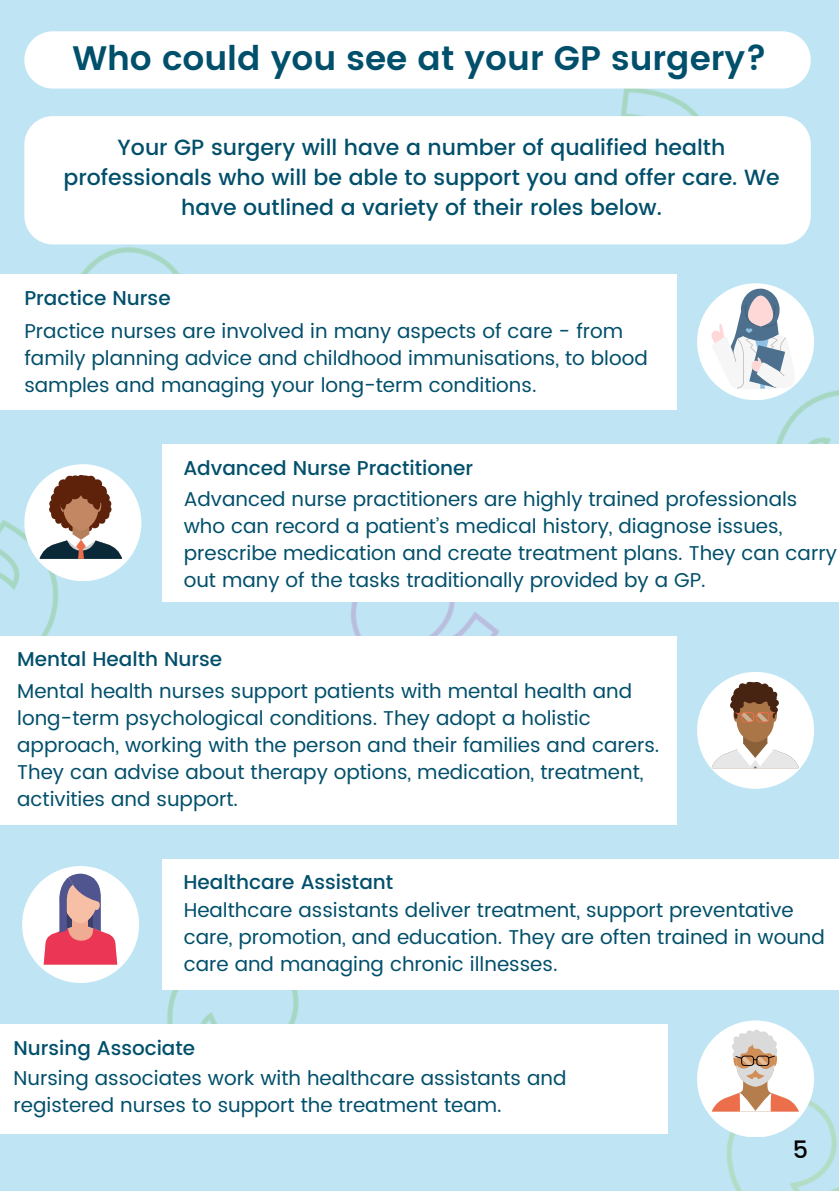
<style>
.page{position:relative;width:839px;height:1191px;background:#fff}
.page>*{position:absolute;margin:0;border:0;box-sizing:border-box;transform-origin:0 0}
.t1{font:600 34px "Poppins";color:#004f6b}
.t2{font:500 24px "Poppins";color:#000}
.t3{font:500 22px/30px "Poppins";color:#004f6b;text-align:center}
.t4{font:20px/27px "Poppins";color:#004f6b}
.t5{font:500 20px "Poppins";color:#004f6b}
</style>
<div class="page">
<div style="left:0;top:0;width:838px;height:1191px;background:#bfe5f5"></div>
<div style="left:0;top:274px;width:676px;height:136px;background:#fff"></div>
<div style="left:697px;top:283px;width:117px;height:117px;background:#fff;border-radius:50%"></div>
<svg style="left:711px;top:288px;width:84px;height:102px"></svg>
<div style="left:24px;top:464px;width:117px;height:117px;background:#fff;border-radius:50%"></div>
<div style="left:697px;top:672px;width:117px;height:117px;background:#fff;border-radius:50%"></div>
<div style="left:22px;top:866px;width:117px;height:117px;background:#fff;border-radius:50%"></div>
<svg style="left:44px;top:869px;width:73px;height:96px"></svg>
<div style="left:24px;top:31px;width:786px;height:58px;background:#fff"></div>
<div style="left:162px;top:444px;width:676px;height:157px;background:#fff"></div>
<div style="left:0;top:636px;width:676px;height:189px;background:#fff"></div>
<div style="left:162px;top:859px;width:676px;height:131px;background:#fff"></div>
<div style="left:0;top:1024px;width:667px;height:110px;background:#fff"></div>
<img style="left:708px;top:1086px;width:130px;height:105px">
<div style="left:24px;top:116px;width:786px;height:128px;background:#fff"></div>
<div style="left:697px;top:1020px;width:117px;height:117px;background:#fff;border-radius:50%"></div>
<svg style="left:711px;top:681px;width:87px;height:87px"></svg>
<svg style="left:711px;top:1029px;width:87px;height:83px"></svg>
<svg style="left:40px;top:475px;width:82px;height:84px"></svg>
<p class="t1" style="left:72px;top:38px;width:696px">Who could you see at your GP surgery?</p>
<p class="t3" style="left:63px;top:132px;width:717px">Your GP surgery will have a number of qualified health professionals who will be able to support you and offer care. We have outlined a variety of their roles below.</p>
<p class="t5" style="left:24px;top:287px;width:148px">Practice Nurse</p>
<p class="t4" style="left:24px;top:318px;width:625px">Practice nurses are involved in many aspects of care - from family planning advice and childhood immunisations, to blood samples and managing your long-term conditions.</p>
<p class="t5" style="left:183px;top:456px;width:291px">Advanced Nurse Practitioner</p>
<p class="t4" style="left:184px;top:485px;width:654px">Advanced nurse practitioners are highly trained professionals who can record a patient’s medical history, diagnose issues, prescribe medication and create treatment plans. They can carry out many of the tasks traditionally provided by a GP.</p>
<p class="t5" style="left:17px;top:647px;width:206px">Mental Health Nurse</p>
<p class="t4" style="left:17px;top:677px;width:643px">Mental health nurses support patients with mental health and long-term psychological conditions. They adopt a holistic approach, working with the person and their families and carers.<br>They can advise about therapy options, medication, treatment, activities and support.</p>
<p class="t5" style="left:183px;top:870px;width:211px">Healthcare Assistant</p>
<p class="t4" style="left:184px;top:897px;width:642px">Healthcare assistants deliver treatment, support preventative care, promotion, and education. They are often trained in wound care and managing chronic illnesses.</p>
<p class="t5" style="left:14px;top:1036px;width:183px">Nursing Associate</p>
<p class="t4" style="left:14px;top:1064px;width:554px">Nursing associates work with healthcare assistants and registered nurses to support the treatment team.</p>
<p class="t2" style="left:793px;top:1135px;width:17px">5</p>
</div>
